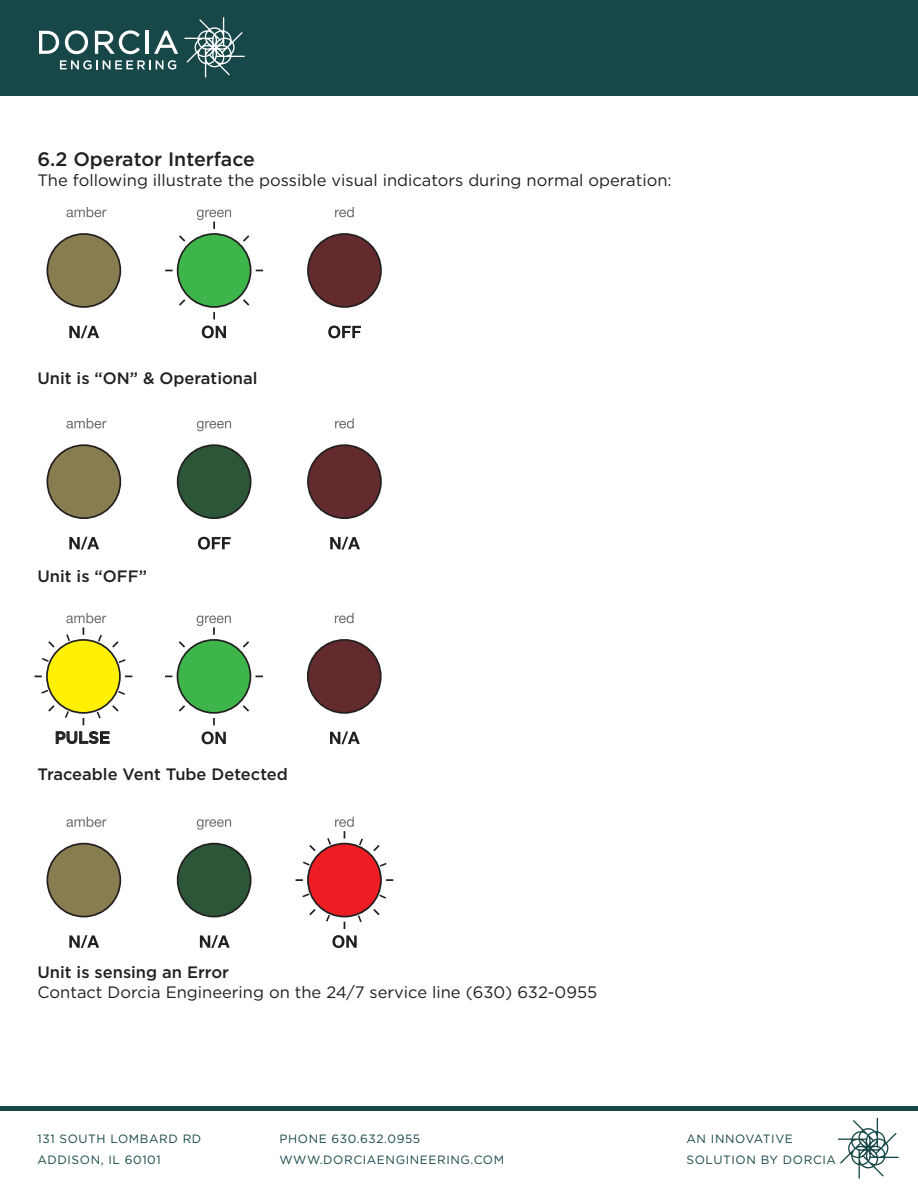
<style>
.page{position:relative;width:918px;height:1188px;background:#fff}
.page>*{position:absolute;margin:0;border:0;box-sizing:border-box;transform-origin:0 0}
.t1{font:500 19.5px "Gotham";color:#231f20}
.t2{font:16.5px "Gotham";color:#231f20}
.t3{font:500 16.5px "Gotham";color:#231f20}
.t4{font:12px/21px "Gotham";letter-spacing:.05em;color:#174749}
</style>
<div class="page">
<div style="left:0;top:0;width:918px;height:95px;background:#174749"></div>
<div style="left:0;top:1106px;width:918px;height:5px;background:#174749"></div>
<svg style="left:39px;top:31px;width:20px;height:23px"></svg>
<svg style="left:65px;top:30px;width:23px;height:24px"></svg>
<svg style="left:95px;top:30px;width:45px;height:24px"></svg>
<hr style="left:146px;top:31px;width:3px;height:23px;background:#fff">
<svg style="left:154px;top:31px;width:24px;height:23px"></svg>
<svg style="left:60px;top:60px;width:116px;height:10px"></svg>
<svg style="left:184px;top:17px;width:61px;height:61px"></svg>
<svg style="left:838px;top:1118px;width:61px;height:61px"></svg>
<div style="left:47px;top:234px;width:73px;height:73px;background:#877d50;border-radius:50%"></div>
<div style="left:47px;top:233px;width:74px;height:75px;border:2px solid #231f20;border-radius:50%"></div>
<svg style="left:69px;top:326px;width:30px;height:12px"></svg>
<svg style="left:328px;top:326px;width:33px;height:12px"></svg>
<div style="left:308px;top:234px;width:73px;height:73px;background:#632b2e;border-radius:50%"></div>
<div style="left:307px;top:233px;width:75px;height:75px;border:2px solid #231f20;border-radius:50%"></div>
<svg style="left:67px;top:207px;width:39px;height:10px"></svg>
<svg style="left:165px;top:210px;width:99px;height:128px"></svg>
<svg style="left:335px;top:207px;width:19px;height:10px"></svg>
<svg style="left:330px;top:731px;width:30px;height:13px"></svg>
<div style="left:308px;top:640px;width:73px;height:73px;background:#632b2e;border-radius:50%"></div>
<div style="left:307px;top:639px;width:75px;height:75px;border:2px solid #231f20;border-radius:50%"></div>
<svg style="left:165px;top:616px;width:98px;height:128px"></svg>
<svg style="left:335px;top:613px;width:19px;height:10px"></svg>
<div style="left:47px;top:445px;width:73px;height:73px;background:#877d50;border-radius:50%"></div>
<div style="left:46px;top:444px;width:75px;height:75px;border:2px solid #231f20;border-radius:50%"></div>
<svg style="left:69px;top:537px;width:30px;height:13px"></svg>
<svg style="left:198px;top:537px;width:33px;height:13px"></svg>
<svg style="left:330px;top:537px;width:30px;height:13px"></svg>
<div style="left:308px;top:445px;width:73px;height:73px;background:#632b2e;border-radius:50%"></div>
<div style="left:307px;top:444px;width:75px;height:75px;border:2px solid #231f20;border-radius:50%"></div>
<div style="left:178px;top:445px;width:73px;height:73px;background:#2b5638;border-radius:50%"></div>
<div style="left:177px;top:444px;width:75px;height:75px;border:2px solid #231f20;border-radius:50%"></div>
<svg style="left:67px;top:418px;width:39px;height:10px"></svg>
<svg style="left:197px;top:421px;width:34px;height:10px"></svg>
<svg style="left:335px;top:418px;width:19px;height:10px"></svg>
<div style="left:178px;top:844px;width:73px;height:73px;background:#2b5638;border-radius:50%"></div>
<div style="left:177px;top:843px;width:75px;height:74px;border:2px solid #231f20;border-radius:50%"></div>
<div style="left:47px;top:844px;width:73px;height:73px;background:#877d50;border-radius:50%"></div>
<div style="left:46px;top:843px;width:75px;height:74px;border:2px solid #231f20;border-radius:50%"></div>
<svg style="left:69px;top:935px;width:30px;height:13px"></svg>
<svg style="left:200px;top:935px;width:30px;height:13px"></svg>
<svg style="left:67px;top:817px;width:39px;height:10px"></svg>
<svg style="left:197px;top:819px;width:34px;height:11px"></svg>
<svg style="left:295px;top:817px;width:99px;height:131px"></svg>
<svg style="left:34px;top:613px;width:99px;height:131px"></svg>
<p class="t1" style="left:38px;top:148px;width:219px">6.2 Operator Interface</p>
<p class="t2" style="left:38px;top:171px;width:636px">The following illustrate the possible visual indicators during normal operation:</p>
<p class="t3" style="left:38px;top:369px;width:222px">Unit is “ON” &amp; Operational</p>
<p class="t3" style="left:38px;top:567px;width:111px">Unit is “OFF”</p>
<p class="t3" style="left:55px;top:728px;width:57px">PULSE</p>
<p class="t3" style="left:38px;top:765px;width:252px">Traceable Vent Tube Detected</p>
<p class="t3" style="left:38px;top:963px;width:193px">Unit is sensing an Error</p>
<p class="t2" style="left:38px;top:983px;width:561px">Contact Dorcia Engineering on the 24/7 service line (630) 632-0955</p>
<p class="t4" style="left:38px;top:1128px;width:165px">131 SOUTH LOMBARD RD<br>ADDISON, IL 60101</p>
<p class="t4" style="left:280px;top:1128px;width:226px">PHONE 630.632.0955<br>WWW.DORCIAENGINEERING.COM</p>
<p class="t4" style="left:687px;top:1128px;width:151px">AN INNOVATIVE<br>SOLUTION BY DORCIA</p>
</div>
